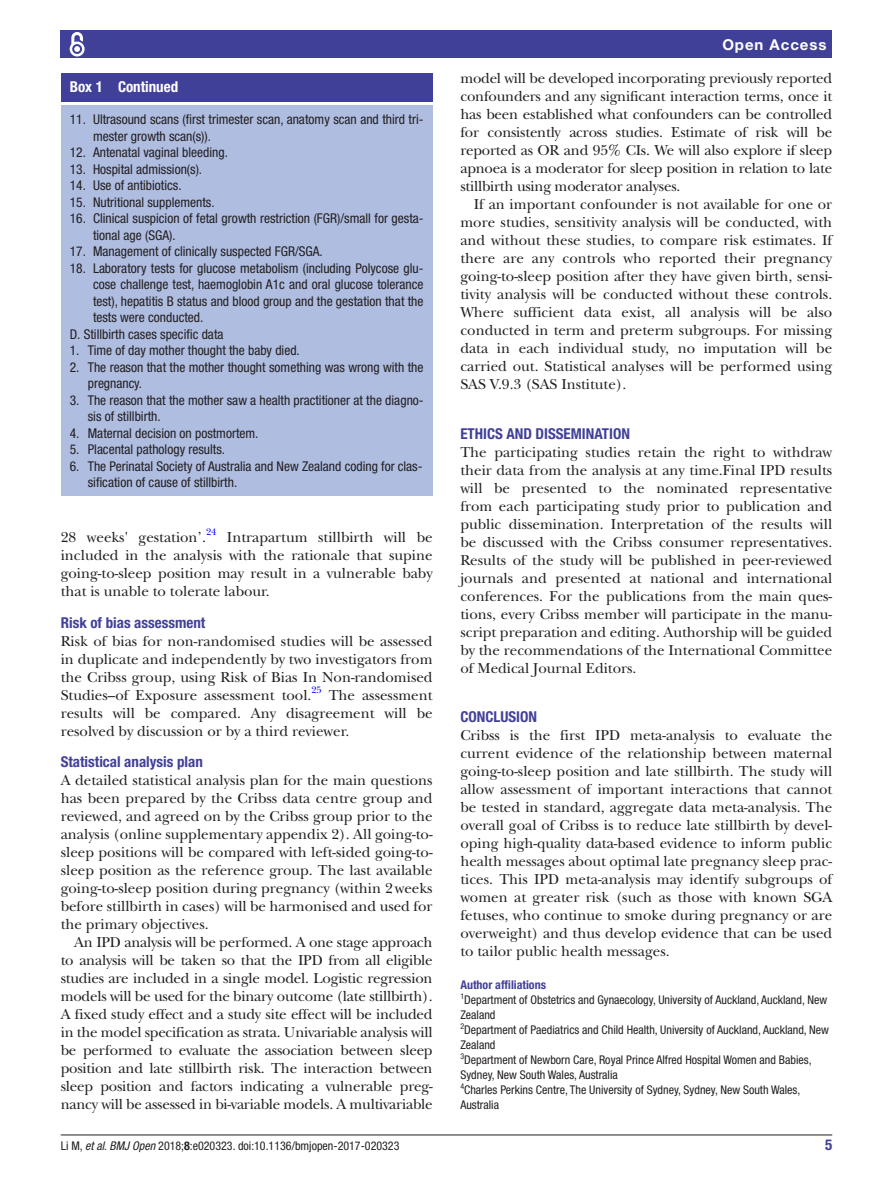
<style>
.page{position:relative;width:893px;height:1191px;background:#fff}
.page>*{position:absolute;margin:0;border:0;box-sizing:border-box;transform-origin:0 0}
.t1{font:15px/18px "New Baskerville";color:#231f20;text-align:justify}
.t2{font:700 condensed 15px "Helvetica Neue LT Std";color:#414099}
.t3{font:700 condensed 15px "Helvetica Neue LT Std";color:#fff}
.t4{font:700 15px "Helvetica Neue LT Std";letter-spacing:.065em;color:#fff}
.t5{font:condensed 13.5px/16.5px "Helvetica Neue LT Std";color:#231f20}
.t6{font:condensed 12px/15px "Helvetica Neue LT Std";color:#231f20}
.t7{font:9.9px "New Baskerville";color:#00f}
.s1{font-weight:700;color:#414099}
.s2{font-style:italic}
.s3{font-weight:700}
</style>
<div class="page">
<hr style="left:61px;top:1134px;width:771px;height:1px;background:#231f20">
<div style="left:61px;top:31px;width:771px;height:27px;background:#414099"></div>
<svg style="left:69px;top:32px;width:16px;height:25px"></svg>
<div style="left:61px;top:73px;width:372px;height:28px;background:#414099"></div>
<div style="left:61px;top:106px;width:372px;height:390px;background:#afbde1"></div>
<p class="t3" style="left:70px;top:78px;width:110px">Box 1 Continued</p>
<p class="t5" style="left:93px;top:111px;width:332px;text-indent:-23px">11. Ultrasound scans (first trimester scan, anatomy scan and third tri&shy;mester growth scan(s)).</p>
<p class="t5" style="left:70px;top:144px;width:160px">12. Antenatal vaginal bleeding.</p>
<p class="t5" style="left:70px;top:161px;width:134px">13. Hospital admission(s).</p>
<p class="t5" style="left:70px;top:177px;width:113px">14. Use of antibiotics.</p>
<p class="t5" style="left:70px;top:194px;width:146px">15. Nutritional supplements.</p>
<p class="t5" style="left:93px;top:210px;width:332px;text-indent:-23px">16. Clinical suspicion of fetal growth restriction (FGR)/small for gesta&shy;tional age (SGA).</p>
<p class="t5" style="left:70px;top:243px;width:255px">17. Management of clinically suspected FGR/SGA.</p>
<p class="t5" style="left:70px;top:260px;width:355px">18. Laboratory tests for glucose metabolism (including Polycose glu-</p>
<p class="t5" style="left:93px;top:276px;width:332px">cose challenge test, haemoglobin A1c and oral glucose tolerance</p>
<p class="t5" style="left:93px;top:293px;width:332px">test), hepatitis B status and blood group and the gestation that the</p>
<p class="t5" style="left:93px;top:309px;width:112px">tests were conducted.</p>
<p class="t5" style="left:70px;top:326px;width:155px">D. Stillbirth cases specific data</p>
<p class="t5" style="left:70px;top:342px;width:232px">1. Time of day mother thought the baby died.</p>
<p class="t5" style="left:88px;top:359px;width:337px;text-indent:-18px">2. The reason that the mother thought something was wrong with the pregnancy.</p>
<p class="t5" style="left:88px;top:392px;width:337px;text-indent:-18px">3. The reason that the mother saw a health practitioner at the diagno&shy;sis of stillbirth.</p>
<p class="t5" style="left:70px;top:425px;width:190px">4. Maternal decision on postmortem.</p>
<p class="t5" style="left:70px;top:441px;width:157px">5. Placental pathology results.</p>
<p class="t5" style="left:88px;top:458px;width:336px;text-indent:-18px">6. The Perinatal Society of Australia and New Zealand coding for clas&shy;sification of cause of stillbirth.</p>
<p class="t1" style="left:61px;top:528px;width:147px">28 weeks' gestation’.</p>
<p class="t7" style="left:206px;top:526px;width:12px">24</p>
<p class="t1" style="left:61px;top:528px;width:373px;text-indent:166px">Intrapartum stillbirth will be included in the analysis with the rationale that supine going-to-sleep position may result in a vulnerable baby that is unable to tolerate labour.</p>
<p class="t2" style="left:61px;top:613px;width:146px">Risk of bias assessment</p>
<p class="t1" style="left:61px;top:632px;width:373px">Risk of bias for non-randomised studies will be assessed in duplicate and independently by two investigators from the Cribss group, using Risk of Bias In Non-randomised Studies–of Exposure assessment tool.</p>
<p class="t7" style="left:311px;top:684px;width:12px">25</p>
<p class="t1" style="left:61px;top:686px;width:373px;text-indent:268px">The assessment results will be compared. Any disagreement will be resolved by discussion or by a third reviewer.</p>
<p class="t2" style="left:61px;top:753px;width:144px">Statistical analysis plan</p>
<p class="t1" style="left:61px;top:771px;width:373px">A detailed statistical analysis plan for the main questions has been prepared by the Cribss data centre group and reviewed, and agreed on by the Cribss group prior to the analysis (online supplementary appendix 2). All going-to&shy;sleep positions will be compared with left-sided going-to&shy;sleep position as the reference group. The last available going-to-sleep position during pregnancy (within 2weeks before stillbirth in cases) will be harmonised and used for the primary objectives.</p>
<p class="t1" style="left:61px;top:933px;width:373px;text-indent:14px">An IPD analysis will be performed. A one stage approach to analysis will be taken so that the IPD from all eligible studies are included in a single model. Logistic regression models will be used for the binary outcome (late stillbirth).<br>A fixed study effect and a study site effect will be included in the model specification as strata. Univariable analysis will be performed to evaluate the association between sleep position and late stillbirth risk. The interaction between sleep position and factors indicating a vulnerable preg&shy;nancy will be assessed in bi-variable models. A multivariable</p>
<p class="t4" style="left:722px;top:35px;width:106px">Open Access</p>
<p class="t1" style="left:460px;top:69px;width:373px">model will be developed incorporating previously reported confounders and any significant interaction terms, once it has been established what confounders can be controlled for consistently across studies. Estimate of risk will be reported as OR and 95% CIs. We will also explore if sleep apnoea is a moderator for sleep position in relation to late stillbirth using moderator analyses.</p>
<p class="t1" style="left:460px;top:195px;width:373px;text-indent:14px">If an important confounder is not available for one or more studies, sensitivity analysis will be conducted, with and without these studies, to compare risk estimates. If there are any controls who reported their pregnancy going-to-sleep position after they have given birth, sensi&shy;tivity analysis will be conducted without these controls.<br>Where sufficient data exist, all analysis will be also conducted in term and preterm subgroups. For missing data in each individual study, no imputation will be carried out. Statistical analyses will be performed using SAS V.9.3 (SAS Institute).</p>
<p class="t2" style="left:460px;top:424px;width:171px">Ethics and dissemi nation</p>
<p class="t1" style="left:460px;top:443px;width:373px">The participating studies retain the right to withdraw their data from the analysis at any time.Final IPD results will be presented to the nominated representative from each participating study prior to publication and public dissemination. Interpretation of the results will be discussed with the Cribss consumer representatives.<br>Results of the study will be published in peer-reviewed journals and presented at national and international conferences. For the publications from the main ques&shy;tions, every Cribss member will participate in the manu&shy;script preparation and editing. Authorship will be guided by the recommendations of the International Committee of Medical Journal Editors.</p>
<p class="t2" style="left:460px;top:708px;width:78px">Conclusion</p>
<p class="t1" style="left:460px;top:726px;width:373px">Cribss is the first IPD meta-analysis to evaluate the current evidence of the relationship between maternal going-to-sleep position and late stillbirth. The study will allow assessment of important interactions that cannot be tested in standard, aggregate data meta-analysis. The overall goal of Cribss is to reduce late stillbirth by devel&shy;oping high-quality data-based evidence to inform public health messages about optimal late pregnancy sleep prac&shy;tices. This IPD meta-analysis may identify subgroups of women at greater risk (such as those with known SGA fetuses, who continue to smoke during pregnancy or are overweight) and thus develop evidence that can be used to tailor public health messages.</p>
<p class="t6" style="left:460px;top:977px;width:370px"><span class="s1">Author affiliations<br></span><sup>1</sup>Department of Obstetrics and Gynaecology, University of Auckland, Auckland, New Zealand<br><sup>2</sup>Department of Paediatrics and Child Health, University of Auckland, Auckland, New Zealand<br><sup>3</sup>Department of Newborn Care, Royal Prince Alfred Hospital Women and Babies, Sydney, New South Wales, Australia<br><sup>4</sup>Charles Perkins Centre, The University of Sydney, Sydney, New South Wales, Australia</p>
<p class="t6" style="left:61px;top:1137px;width:340px">Li M, <span class="s2">et al</span>. <span class="s2">BMJ Open</span> 2018;<span class="s3">8</span>:e020323. doi:10.1136/bmjopen-2017-020323</p>
<p class="t2" style="left:825px;top:1135px;width:9px">5</p>
</div>
